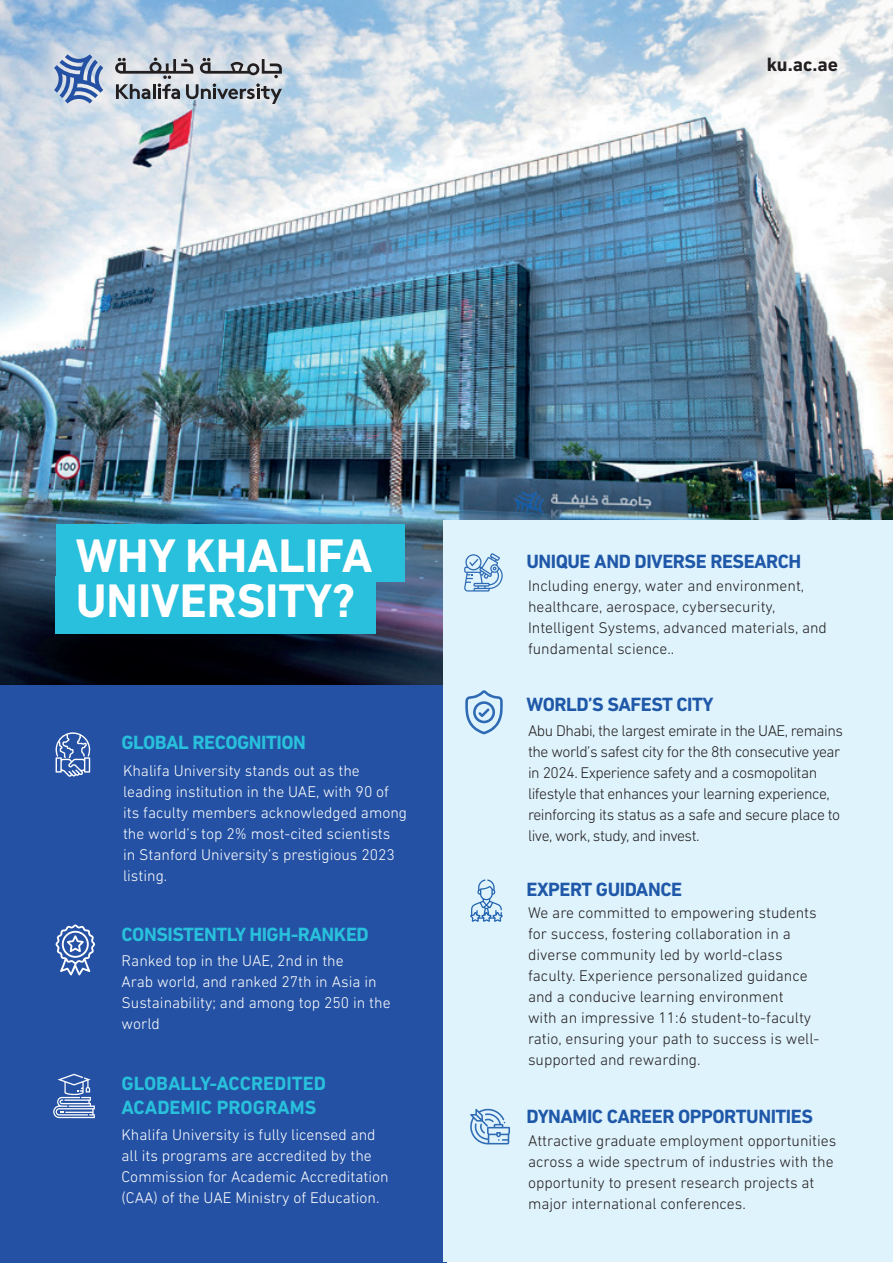
<style>
.page{position:relative;width:893px;height:1263px;background:#fff}
.page>*{position:absolute;margin:0;border:0;box-sizing:border-box;transform-origin:0 0}
.t1{font:700 48px/45.2px "DIN Next LT Pro";color:#fff}
.t2{font:700 19.65px "DIN Next LT Pro";color:#231f20}
.t3{font:700 19.5px "DIN Next LT Pro";letter-spacing:-.025em;color:#1f58a8}
.t4{font:700 19.5px "DIN Next LT Pro";letter-spacing:-.025em;color:#28c0dc}
.t5{font:700 19.5px/24px "DIN Next LT Pro";color:#28c0dc}
.t6{font:300 15.75px/21px "DIN Next LT Pro";color:#231f20}
.t7{font:300 15.75px/21px "DIN Next LT Pro";color:#fff}
.t8{font:300 15.75px/21px "DIN Next LT Pro";letter-spacing:-.03em;color:#231f20}
</style>
<div class="page">
<div style="left:0;top:675px;width:447px;height:588px;background:#2451a3"></div>
<img style="left:0;top:0;width:893px;height:684px">
<div style="left:444px;top:520px;width:449px;height:741px;background:#dff3fc"></div>
<svg style="left:54px;top:54px;width:49px;height:50px;background:#879fc8"></svg>
<svg style="left:115px;top:58px;width:167px;height:46px;background:#a8aeb5"></svg>
<svg style="left:56px;top:732px;width:34px;height:45px"></svg>
<div style="left:56px;top:524px;width:349px;height:57px;background:#28c0dc"></div>
<div style="left:56px;top:576px;width:320px;height:58px;background:#28c0dc"></div>
<svg style="left:55px;top:924px;width:40px;height:51px"></svg>
<svg style="left:53px;top:1074px;width:42px;height:44px"></svg>
<svg style="left:465px;top:690px;width:38px;height:44px"></svg>
<svg style="left:464px;top:553px;width:39px;height:38px"></svg>
<svg style="left:470px;top:879px;width:33px;height:43px"></svg>
<svg style="left:470px;top:1109px;width:40px;height:35px"></svg>
<p class="t2" style="left:767px;top:52px;width:73px">ku.ac.ae</p>
<h1 class="t1" style="left:76px;top:533px;width:299px">WHY KHALIFA<br>UNIVERSITY?</h1>
<p class="t4" style="left:122px;top:730px;width:186px">GLOBAL RECOGNITION</p>
<p class="t7" style="left:123px;top:760px;width:286px">Khalifa University stands out as the leading institution in the UAE, with 90 of its faculty members acknowledged among the world’s top 2% most-cited scientists<br>in Stanford University’s prestigious 2023 listing.</p>
<p class="t4" style="left:122px;top:922px;width:249px">CONSISTENTLY HIGH-RANKED</p>
<p class="t7" style="left:122px;top:950px;width:270px">Ranked top in the UAE, 2nd in the<br>Arab world, and ranked 27th in Asia in<br>Sustainability; and among top 250 in the world</p>
<p class="t5" style="left:122px;top:1071px;width:206px">GLOBALLY-ACCREDITED<br>ACADEMIC PROGRAMS</p>
<p class="t7" style="left:122px;top:1124px;width:269px">Khalifa University is fully licensed and all its programs are accredited by the Commission for Academic Accreditation (CAA) of the UAE Ministry of Education.</p>
<p class="t3" style="left:526px;top:550px;width:276px">UNIQUE AND DIVERSE RESEARCH</p>
<p class="t6" style="left:528px;top:575px;width:300px">Including energy, water and environment, healthcare, aerospace, cybersecurity, Intelligent Systems, advanced materials, and fundamental science..</p>
<p class="t3" style="left:526px;top:692px;width:189px">WORLD’S SAFEST CITY</p>
<p class="t8" style="left:528px;top:720px;width:317px">Abu Dhabi, the largest emirate in the UAE, remains the world’s safest city for the 8th consecutive year in 2024. Experience safety and a cosmopolitan lifestyle that enhances your learning experience, reinforcing its status as a safe and secure place to live, work, study, and invest.</p>
<p class="t3" style="left:526px;top:877px;width:157px">EXPERT GUIDANCE</p>
<p class="t6" style="left:528px;top:902px;width:293px">We are committed to empowering students for success, fostering collaboration in a diverse community led by world-class faculty. Experience personalized guidance and a conducive learning environment<br>with an impressive 11:6 student-to-faculty ratio, ensuring your path to success is well&shy;supported and rewarding.</p>
<p class="t3" style="left:526px;top:1105px;width:288px">DYNAMIC CAREER OPPORTUNITIES</p>
<p class="t6" style="left:528px;top:1130px;width:310px">Attractive graduate employment opportunities across a wide spectrum of industries with the opportunity to present research projects at major international conferences.</p>
</div>
